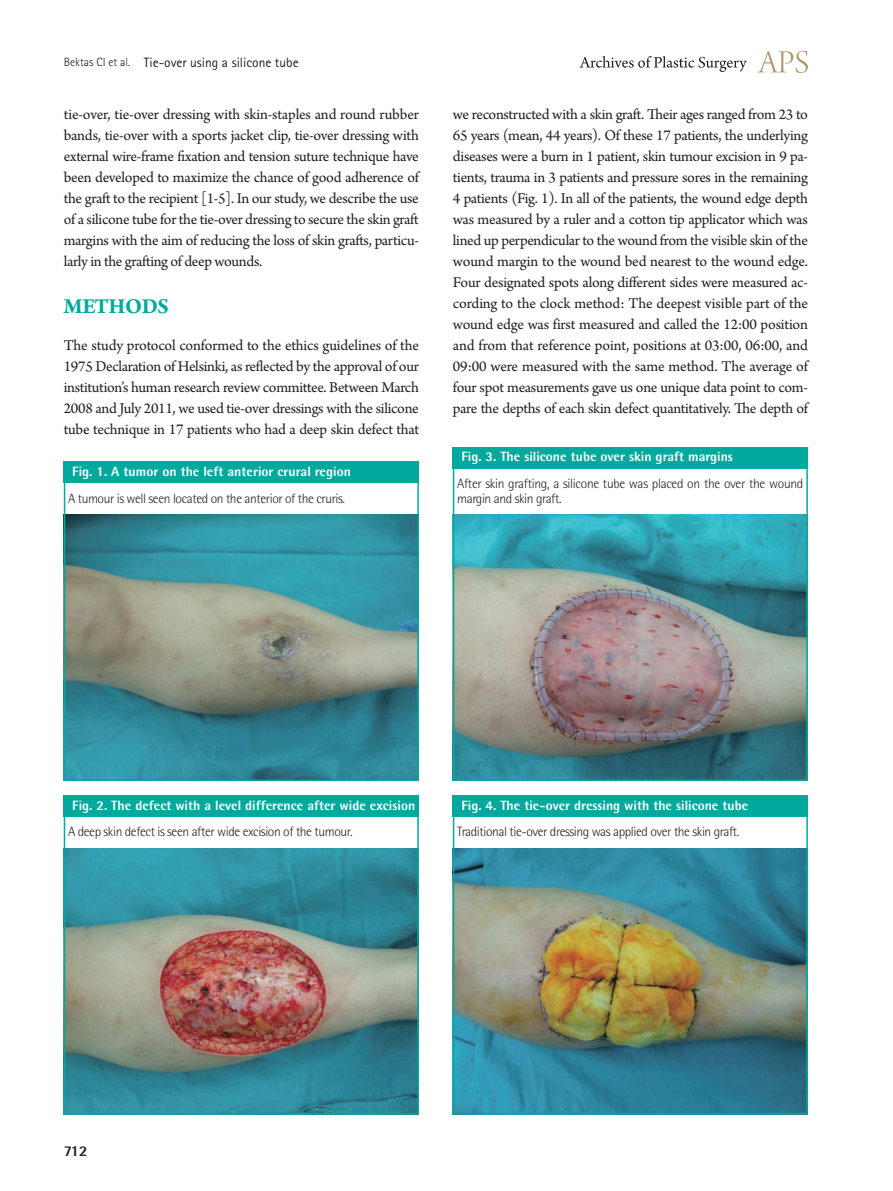
<style>
.page{position:relative;width:893px;height:1191px;background:#fff}
.page>*{position:absolute;margin:0;border:0;box-sizing:border-box;transform-origin:0 0}
.대제목{font:700 22.5px "Arno Pro";letter-spacing:-.02em;color:#00a99d}
.본문_성형{font:15.75px/21px "Arno Pro";letter-spacing:-.02em;color:#231f20;text-align:justify}
.t1{font:800 15px "Rotis Semi Sans Std";color:#231f20}
.그림__표-설명{font:300 13.5px/15px "Rotis Semi Sans Std";letter-spacing:-.03em;color:#231f20}
.표_그림_제목_볼드{font:800 13.5px "Rotis Semi Sans Std";color:#fff}
.하시라_제목{font:13.5px "Rotis Sans Serif Std";color:#231f20}
.s1{font-weight:300;font-size:12px}
</style>
<div class="page">
<svg style="left:757px;top:51px;width:51px;height:22px"></svg>
<svg style="left:579px;top:56px;width:168px;height:16px"></svg>
<img style="left:67px;top:514px;width:349px;height:264px">
<div style="left:64px;top:461px;width:355px;height:22px;background:#00a99d"></div>
<div style="left:64px;top:461px;width:355px;height:320px;border:2px solid #00a99d"></div>
<img style="left:67px;top:848px;width:349px;height:263px">
<div style="left:64px;top:795px;width:355px;height:22px;background:#00a99d"></div>
<div style="left:64px;top:795px;width:355px;height:319px;border:2px solid #00a99d"></div>
<img style="left:456px;top:514px;width:349px;height:264px">
<div style="left:453px;top:447px;width:355px;height:21px;background:#00a99d"></div>
<div style="left:453px;top:447px;width:355px;height:334px;border:2px solid #00a99d"></div>
<img style="left:456px;top:848px;width:349px;height:263px">
<div style="left:453px;top:795px;width:355px;height:22px;background:#00a99d"></div>
<div style="left:453px;top:795px;width:355px;height:319px;border:2px solid #00a99d"></div>
<p class="하시라_제목" style="left:64px;top:54px;width:236px"><span class="s1">Bektas CI et al.</span> Tie-over using a silicone tube</p>
<p class="본문_성형" style="left:64px;top:105px;width:357px">tie-over, tie-over dressing with skin-staples and round rubber bands, tie-over with a sports jacket clip, tie-over dressing with external wire-frame fixation and tension suture technique have been developed to maximize the chance of good adherence of the graft to the recipient [1-5]. In our study, we describe the use of a silicone tube for the tie-over dressing to secure the skin graft margins with the aim of reducing the loss of skin grafts, particu&shy;larly in the grafting of deep wounds.</p>
<p class="대제목" style="left:64px;top:294px;width:107px">METHODS</p>
<p class="본문_성형" style="left:64px;top:336px;width:357px">The study protocol conformed to the ethics guidelines of the 1975 Declaration of Helsinki, as reflected by the approval of our institution’s human research review committee. Between March 2008 and July 2011, we used tie-over dressings with the silicone tube technique in 17 patients who had a deep skin defect that</p>
<p class="표_그림_제목_볼드" style="left:72px;top:463px;width:280px">Fig. 1. A tumor on the left anterior crural region</p>
<p class="그림__표-설명" style="left:68px;top:490px;width:278px">A tumour is well seen located on the anterior of the cruris.</p>
<p class="본문_성형" style="left:453px;top:105px;width:357px">we reconstructed with a skin graft. Their ages ranged from 23 to 65 years (mean, 44 years). Of these 17 patients, the underlying diseases were a burn in 1 patient, skin tumour excision in 9 pa&shy;tients, trauma in 3 patients and pressure sores in the remaining 4 patients (Fig. 1). In all of the patients, the wound edge depth was measured by a ruler and a cotton tip applicator which was lined up perpendicular to the wound from the visible skin of the wound margin to the wound bed nearest to the wound edge.<br>Four designated spots along different sides were measured ac&shy;cording to the clock method: The deepest visible part of the wound edge was first measured and called the 12:00 position and from that reference point, positions at 03:00, 06:00, and 09:00 were measured with the same method. The average of four spot measurements gave us one unique data point to com&shy;pare the depths of each skin defect quantitatively. The depth of</p>
<p class="표_그림_제목_볼드" style="left:461px;top:448px;width:273px">Fig. 3. The silicone tube over skin graft margins</p>
<p class="그림__표-설명" style="left:457px;top:475px;width:348px">After skin grafting, a silicone tube was placed on the over the wound margin and skin graft.</p>
<p class="표_그림_제목_볼드" style="left:72px;top:797px;width:344px">Fig. 2. The defect with a level difference after wide excision</p>
<p class="그림__표-설명" style="left:68px;top:824px;width:286px">A deep skin defect is seen after wide excision of the tumour.</p>
<p class="표_그림_제목_볼드" style="left:461px;top:796px;width:288px">Fig. 4. The tie-over dressing with the silicone tube</p>
<p class="그림__표-설명" style="left:457px;top:824px;width:284px">Traditional tie-over dressing was applied over the skin graft.</p>
<p class="t1" style="left:64px;top:1141px;width:25px">712</p>
</div>
